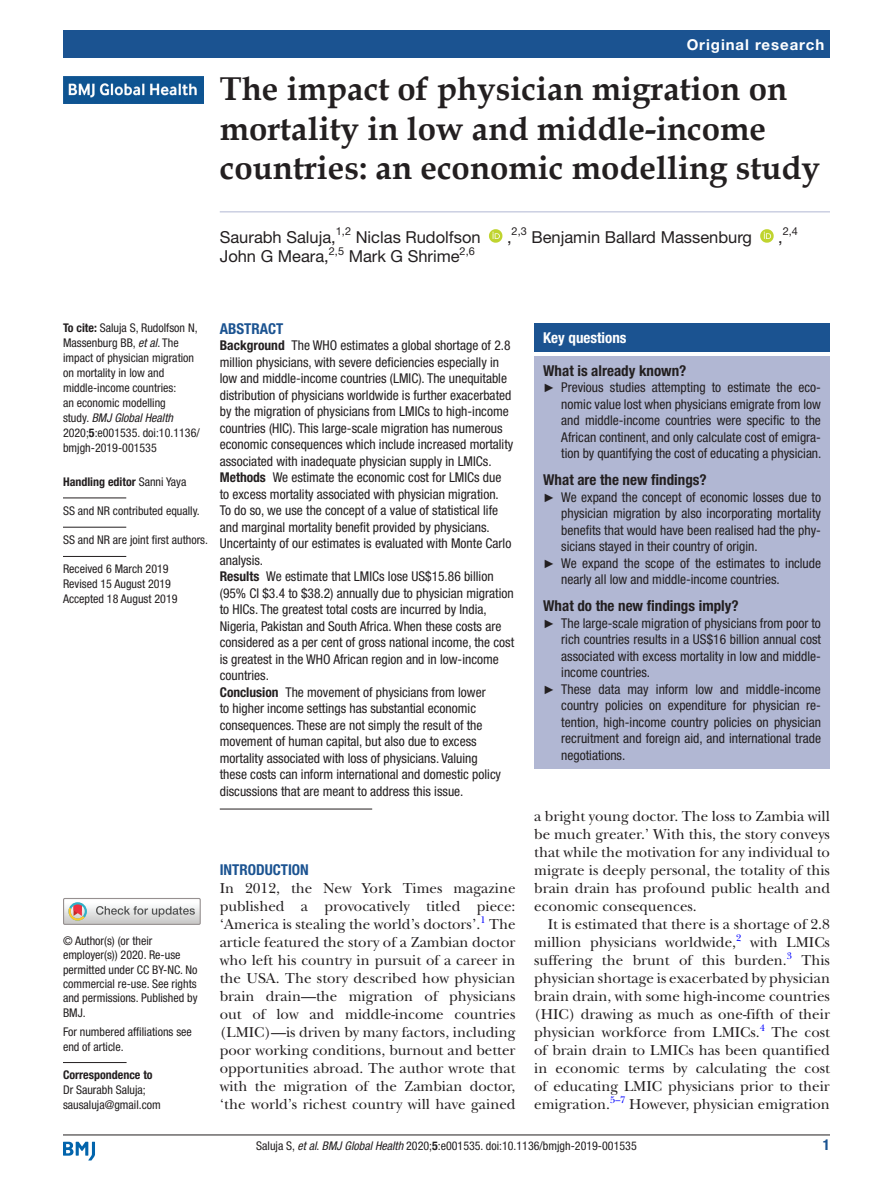
<style>
.page{position:relative;width:893px;height:1191px;background:#fff}
.page>*{position:absolute;margin:0;border:0;box-sizing:border-box;transform-origin:0 0}
.t1{font:700 33px/39px "Book Antiqua";color:#231f20}
.t2{font:16.5px "Helvetica Neue LT Std";color:#231f20}
.t3{font:15px/18px "New Baskerville";color:#231f20;text-align:justify}
.t4{font:700 condensed 15px "Helvetica Neue LT Std";color:#231f20}
.t5{font:700 condensed 15px "Helvetica Neue LT Std";color:#1b5391}
.t6{font:700 15px "Helvetica Neue LT Std";letter-spacing:.065em;color:#fff}
.t7{font:700 condensed 15px "Helvetica Neue LT Std";color:#fff}
.t8{font:condensed 13.5px/16.5px "Helvetica Neue LT Std";color:#231f20}
.t9{font:condensed 12px/15px "Helvetica Neue LT Std";color:#231f20}
.t10{font:700 condensed 12px "Helvetica Neue LT Std";color:#231f20}
.t11{font:10.95px "Helvetica Neue LT Std";color:#231f20}
.t12{font:9.9px "New Baskerville";color:#00f}
.s1{font-weight:700}
.s2{font-style:italic}
.s3{font-weight:400}
.s4{font-family:"Arial";font-stretch:normal;font-size:12px}
</style>
<div class="page">
<hr style="left:63px;top:1134px;width:767px;height:1px;background:#231f20">
<svg style="left:63px;top:1141px;width:32px;height:19px"></svg>
<div style="left:63px;top:898px;width:138px;height:27px;border:1px solid #969090"></div>
<svg style="left:64px;top:898px;width:136px;height:26px"></svg>
<hr style="left:220px;top:211px;width:610px;height:1px;background:#b1b7d3">
<svg style="left:489px;top:229px;width:13px;height:14px"></svg>
<svg style="left:760px;top:229px;width:14px;height:14px"></svg>
<div style="left:63px;top:31px;width:767px;height:27px;background:#1b5391"></div>
<hr style="left:63px;top:497px;width:63px;height:1px;background:#231f20">
<hr style="left:63px;top:527px;width:63px;height:1px;background:#231f20">
<hr style="left:63px;top:556px;width:63px;height:1px;background:#231f20">
<hr style="left:63px;top:1062px;width:64px;height:1px;background:#231f20">
<img style="left:63px;top:77px;width:141px;height:27px">
<hr style="left:220px;top:808px;width:152px;height:1px;background:#231f20">
<div style="left:534px;top:323px;width:296px;height:29px;background:#1b5391"></div>
<div style="left:534px;top:356px;width:296px;height:412px;background:#b1b7d3"></div>
<p class="t6" style="left:687px;top:35px;width:139px">Original research</p>
<h1 class="t1" style="left:220px;top:70px;width:602px">The impact of physician migration on mortality in low and middle-income countries: an economic modelling study</h1>
<p class="t2" style="left:220px;top:227px;width:118px">Saurabh Saluja,</p>
<p class="t11" style="left:336px;top:225px;width:17px">1,2</p>
<p class="t2" style="left:356px;top:227px;width:126px">Niclas Rudolfson</p>
<p class="t2" style="left:220px;top:246px;width:111px">John G Meara,</p>
<p class="t11" style="left:329px;top:244px;width:17px">2,5</p>
<p class="t2" style="left:349px;top:246px;width:112px">Mark G Shrime</p>
<p class="t11" style="left:460px;top:244px;width:17px">2,6</p>
<p class="t11" style="left:512px;top:225px;width:17px">2,3</p>
<p class="t2" style="left:531px;top:227px;width:222px">Benjamin Ballard Massenburg</p>
<p class="t2" style="left:778px;top:227px;width:6px">,</p>
<p class="t11" style="left:783px;top:225px;width:17px">2,4</p>
<p class="t2" style="left:507px;top:227px;width:6px">,</p>
<p class="t9" style="left:63px;top:320px;width:138px"><span class="s1">To cite:</span> Saluja S, Rudolfson N,<br>Massenburg BB, <span class="s2">et al</span>. The impact of physician migration on mortality in low and middle-income countries:<br>an economic modelling<br>study. <span class="s2">BMJ Global Health<br></span>2020;<span class="s1">5</span>:e001535. doi:10.1136/ bmjgh-2019-001535</p>
<p class="t10" style="left:63px;top:474px;width:125px">Handling editor <span class="s3">Sanni Yaya</span></p>
<p class="t9" style="left:63px;top:503px;width:138px">SS and NR contributed equally.</p>
<p class="t9" style="left:63px;top:532px;width:147px">SS and NR are joint first authors.</p>
<p class="t9" style="left:63px;top:561px;width:116px">Received 6 March 2019<br>Revised 15 August 2019<br>Accepted 18 August 2019</p>
<p class="t9" style="left:63px;top:933px;width:136px;line-height:14.4px">© Author(s) (or their employer(s)) 2020. Re-use permitted under CC BY-NC. No commercial re-use. See rights and permissions. Published by<br>BMJ.</p>
<p class="t9" style="left:63px;top:1024px;width:130px">For numbered affiliations see end of article.</p>
<p class="t10" style="left:63px;top:1067px;width:91px">Correspondence to</p>
<p class="t9" style="left:63px;top:1082px;width:99px">Dr Saurabh Saluja; sausaluja@gmail.com</p>
<p class="t5" style="left:220px;top:319px;width:65px">ABSTRACT</p>
<p class="t8" style="left:220px;top:337px;width:296px"><span class="s1">Background</span> The WHO estimates a global shortage of 2.8 million physicians, with severe deficiencies especially in low and middle-income countries (LMIC). The unequitable distribution of physicians worldwide is further exacerbated by the migration of physicians from LMICs to high-income countries (HIC). This large-scale migration has numerous economic consequences which include increased mortality associated with inadequate physician supply in LMICs.<br><span class="s1">Methods</span> We estimate the economic cost for LMICs due to excess mortality associated with physician migration.<br>To do so, we use the concept of a value of statistical life and marginal mortality benefit provided by physicians.<br>Uncertainty of our estimates is evaluated with Monte Carlo analysis.<br><span class="s1">Results</span> We estimate that LMICs lose US$15.86 billion (95% CI $3.4 to $38.2) annually due to physician migration to HICs. The greatest total costs are incurred by India, Nigeria, Pakistan and South Africa. When these costs are considered as a per cent of gross national income, the cost is greatest in the WHO African region and in low-income countries.<br><span class="s1">Conclusion</span> The movement of physicians from lower<br>to higher income settings has substantial economic consequences. These are not simply the result of the movement of human capital, but also due to excess mortality associated with loss of physicians. Valuing<br>these costs can inform international and domestic policy discussions that are meant to address this issue.</p>
<p class="t5" style="left:220px;top:861px;width:91px">Introduction</p>
<p class="t3" style="left:220px;top:879px;width:297px">In 2012, the New York Times magazine published a provocatively titled piece: ‘America is stealing the world’s doctors’.</p>
<p class="t12" style="left:480px;top:913px;width:7px">1</p>
<p class="t3" style="left:220px;top:915px;width:297px;text-indent:269px">The article featured the story of a Zambian doctor who left his country in pursuit of a career in the USA. The story described how physician brain drain—the migration of physicians out of low and middle-income countries (LMIC)—is driven by many factors, including poor working conditions, burnout and better opportunities abroad. The author wrote that with the migration of the Zambian doctor, ‘the world’s richest country will have gained</p>
<p class="t7" style="left:543px;top:328px;width:85px">Key questions</p>
<p class="t4" style="left:543px;top:361px;width:145px">What is already known?</p>
<p class="t8" style="left:561px;top:379px;width:262px;text-align:justify;text-indent:-18px"><span class="s4">►</span> Previous studies attempting to estimate the eco&shy;nomic value lost when physicians emigrate from low and middle-income countries were specific to the African continent, and only calculate cost of emigra&shy;tion by quantifying the cost of educating a physician.</p>
<p class="t4" style="left:543px;top:470px;width:165px">What are the new findings?</p>
<p class="t8" style="left:543px;top:488px;width:279px"><span class="s4">►</span> We expand the concept of economic losses due to</p>
<p class="t8" style="left:561px;top:505px;width:261px">physician migration by also incorporating mortality</p>
<p class="t8" style="left:561px;top:521px;width:261px">benefits that would have been realised had the phy-</p>
<p class="t8" style="left:561px;top:538px;width:198px">sicians stayed in their country of origin.</p>
<p class="t8" style="left:543px;top:554px;width:279px"><span class="s4">►</span> We expand the scope of the estimates to include</p>
<p class="t8" style="left:561px;top:571px;width:220px">nearly all low and middle-income countries.</p>
<p class="t4" style="left:543px;top:596px;width:197px">What do the new findings imply?</p>
<p class="t8" style="left:543px;top:614px;width:279px"><span class="s4">►</span> The large-scale migration of physicians from poor to</p>
<p class="t8" style="left:561px;top:631px;width:261px">rich countries results in a US$16 billion annual cost</p>
<p class="t8" style="left:561px;top:647px;width:261px">associated with excess mortality in low and middle-</p>
<p class="t8" style="left:561px;top:664px;width:90px">income countries.</p>
<p class="t8" style="left:543px;top:680px;width:279px"><span class="s4">►</span> These data may inform low and middle-income</p>
<p class="t8" style="left:561px;top:697px;width:261px">country policies on expenditure for physician re-</p>
<p class="t8" style="left:561px;top:713px;width:261px">tention, high-income country policies on physician</p>
<p class="t8" style="left:561px;top:730px;width:261px">recruitment and foreign aid, and international trade</p>
<p class="t8" style="left:561px;top:746px;width:66px">negotiations.</p>
<p class="t3" style="left:534px;top:807px;width:297px">a bright young doctor. The loss to Zambia will be much greater.’ With this, the story conveys that while the motivation for any individual to migrate is deeply personal, the totality of this brain drain has profound public health and economic consequences.</p>
<p class="t3" style="left:534px;top:915px;width:297px;text-indent:14px">It is estimated that there is a shortage of 2.8 million physicians worldwide,</p>
<p class="t12" style="left:736px;top:931px;width:7px">2</p>
<p class="t3" style="left:534px;top:933px;width:297px;text-indent:216px">with LMICs suffering the brunt of this burden.</p>
<p class="t12" style="left:787px;top:949px;width:7px">3</p>
<p class="t3" style="left:534px;top:951px;width:297px;text-indent:267px">This physician shortage is exacerbated by physician brain drain, with some high-income countries (HIC) drawing as much as one-fifth of their physician workforce from LMICs.</p>
<p class="t12" style="left:760px;top:1021px;width:7px">4</p>
<p class="t3" style="left:534px;top:1023px;width:297px;text-indent:237px">The cost of brain drain to LMICs has been quantified in economic terms by calculating the cost of educating LMIC physicians prior to their emigration.<sup>5–7</sup> However, physician emigration</p>
<p class="t9" style="left:256px;top:1137px;width:382px">Saluja S, <span class="s2">et al</span>. <span class="s2">BMJ Global Health</span> 2020;<span class="s1">5</span>:e001535. doi:10.1136/bmjgh-2019-001535</p>
<p class="t5" style="left:823px;top:1135px;width:9px">1</p>
</div>
